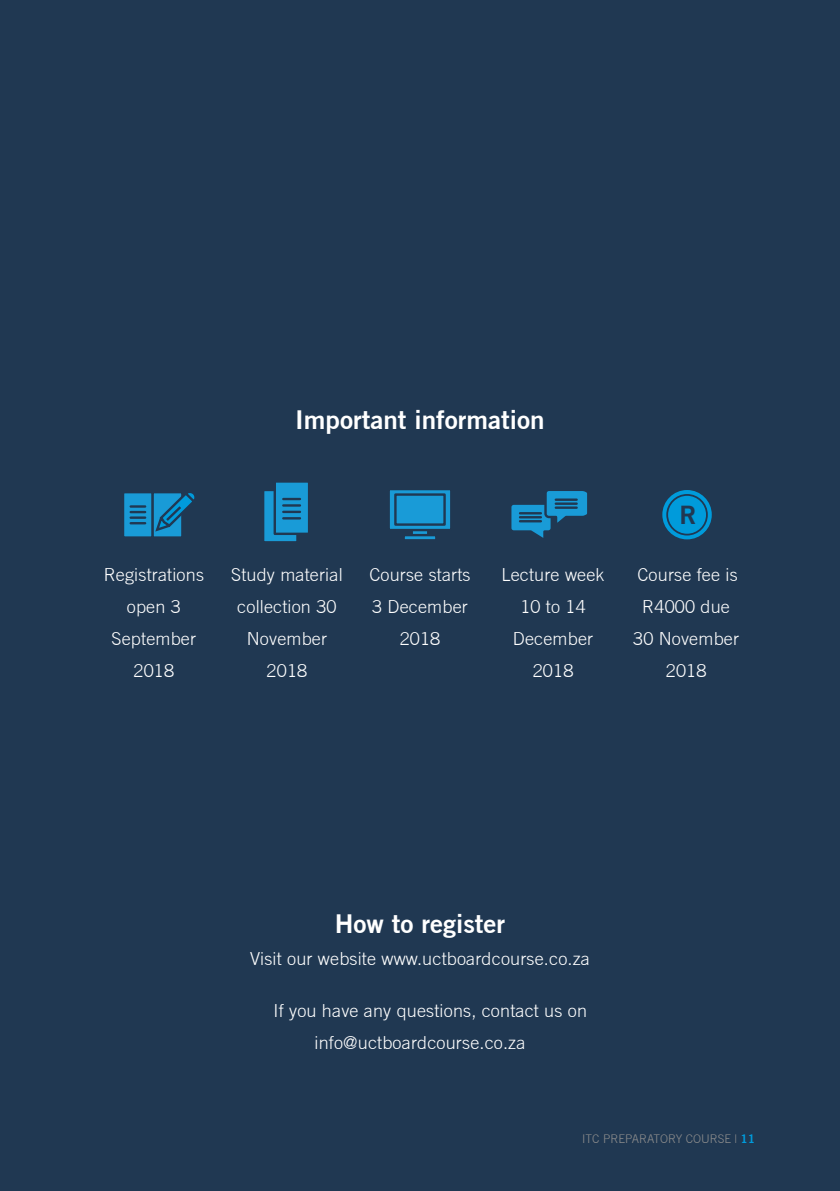
<style>
.page{position:relative;width:840px;height:1191px;background:#fff}
.page>*{position:absolute;margin:0;border:0;box-sizing:border-box;transform-origin:0 0}
.t1{font:700 26px "Trade Gothic No.2";color:#fff}
.t2{font:700 25.4px "Trade Gothic No.2";color:#203853}
.t3{font:300 18px/32px "Trade Gothic";letter-spacing:.01em;color:#fff;text-align:center}
.t4{font:300 12px "Trade Gothic";color:#8c8c8c}
.s1{font-family:"Trade Gothic No.2";font-weight:700;color:#009bdb}
</style>
<div class="page">
<div style="left:0;top:0;width:839px;height:1191px;background:#203852"></div>
<div style="left:122px;top:491px;width:32px;height:48px;background:#199bd7;border:2px solid #203852"></div>
<div style="left:151px;top:491px;width:32px;height:48px;background:#199bd7;border:2px solid #203852"></div>
<hr style="left:131px;top:505px;width:14px;height:3px;background:#203852">
<svg style="left:131px;top:511px;width:14px;height:2px"></svg>
<hr style="left:131px;top:516px;width:14px;height:3px;background:#203852">
<svg style="left:131px;top:522px;width:14px;height:2px"></svg>
<svg style="left:153px;top:488px;width:44px;height:45px"></svg>
<svg style="left:410px;top:531px;width:19px;height:3px"></svg>
<svg style="left:402px;top:534px;width:35px;height:7px"></svg>
<div style="left:387px;top:488px;width:65px;height:43px;background:#199bd7;border:2px solid #203852"></div>
<div style="left:394px;top:493px;width:51px;height:33px;background:#199bd7;border:2px solid #203852"></div>
<svg style="left:507px;top:487px;width:83px;height:57px;background:#1d5c82"></svg>
<hr style="left:519px;top:512px;width:21px;height:2px;background:#203852">
<hr style="left:555px;top:498px;width:21px;height:3px;background:#203852">
<hr style="left:519px;top:516px;width:21px;height:2px;background:#203852">
<hr style="left:555px;top:502px;width:21px;height:3px;background:#203852">
<hr style="left:519px;top:520px;width:21px;height:2px;background:#203852">
<hr style="left:555px;top:506px;width:21px;height:3px;background:#203852">
<div style="left:262px;top:489px;width:36px;height:54px;background:#199bd7;border:2px solid #203852"></div>
<div style="left:273px;top:480px;width:37px;height:55px;background:#199bd7;border:2px solid #203852"></div>
<svg style="left:283px;top:498px;width:17px;height:21px"></svg>
<div style="left:662px;top:490px;width:49px;height:49px;background:#009bdb;border-radius:50%"></div>
<div style="left:666px;top:494px;width:41px;height:41px;border:2px solid #203853;border-radius:50%"></div>
<h1 class="t1" style="left:295px;top:404px;width:251px">Important information</h1>
<h2 class="t2" style="left:679px;top:499px;width:18px">R</h2>
<p class="t3" style="left:104px;top:558px;width:102px">Registrations open 3<br>September<br>2018</p>
<p class="t3" style="left:231px;top:558px;width:113px">Study material collection 30<br>November<br>2018</p>
<p class="t3" style="left:369px;top:558px;width:103px">Course starts<br>3 December<br>2018</p>
<p class="t3" style="left:501px;top:558px;width:104px">Lecture week<br>10 to 14<br>December<br>2018</p>
<p class="t3" style="left:632px;top:558px;width:107px">Course fee is<br>R4000 due<br>30 November<br>2018</p>
<h1 class="t1" style="left:334px;top:907px;width:172px">How to register</h1>
<p class="t3" style="left:250px;top:942px;width:341px">Visit our website www.uctboardcourse.co.za</p>
<p class="t3" style="left:314px;top:994px;width:274px;text-align:left;text-indent:-41px">If you have any questions, contact us on info@uctboardcourse.co.za</p>
<p class="t4" style="left:582px;top:1131px;width:174px">ITC Preparatory course | <span class="s1">11</span></p>
</div>
